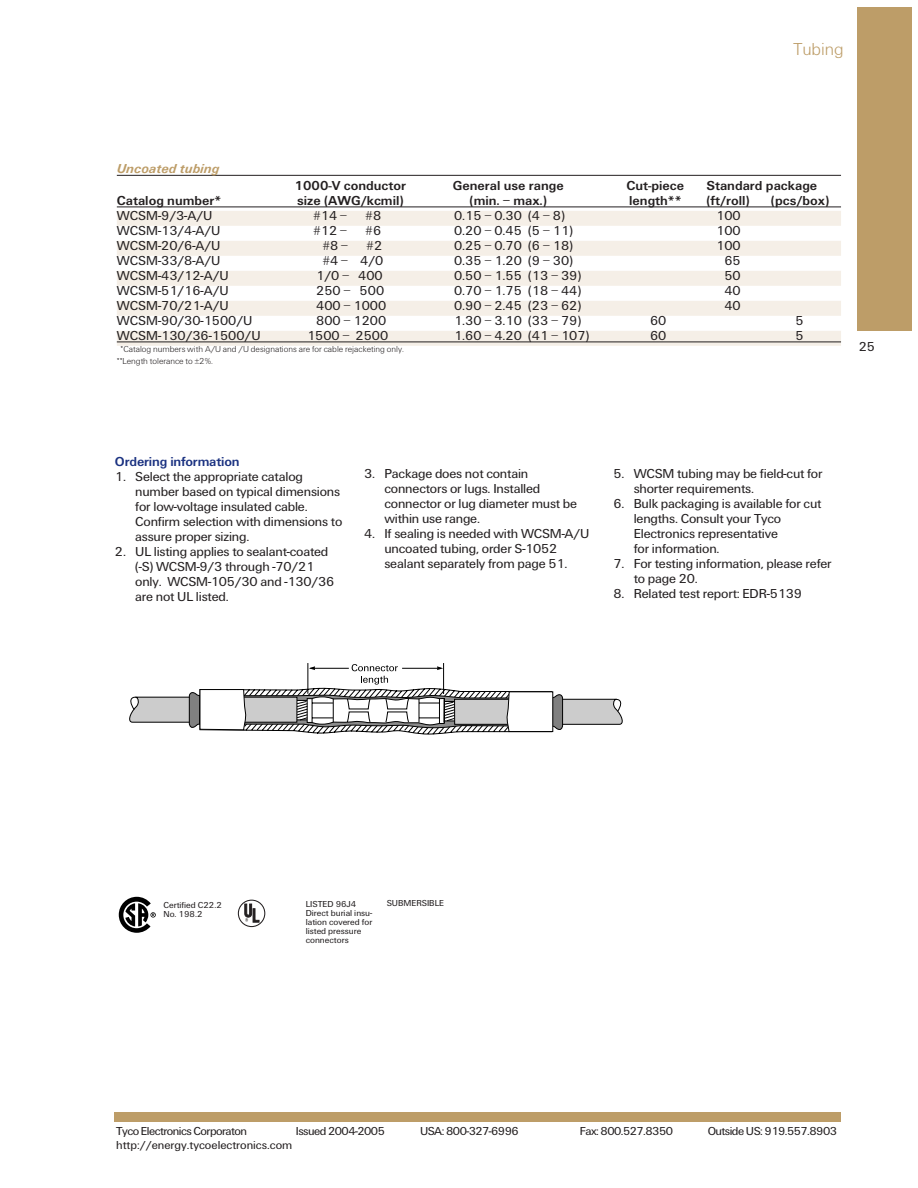
<style>
.page{position:relative;width:918px;height:1188px;background:#fff}
.page>*{position:absolute;margin:0;border:0;box-sizing:border-box;transform-origin:0 0}
.t1{font:300 18px "U45 Univers";color:#bd9d68}
.t2{font:13.5px/15px "U55 Univers";letter-spacing:-.01em;color:#231f20}
.t3{font:700 13.5px "U65 Univers";color:#231f20}
.t4{font:700 13.5px "U65 Univers";letter-spacing:-.015em;color:#1b3281}
.t5{font:italic 700 13.5px "U66 Univers";color:#bd9d68}
.t6{font:12px "U55 Univers";letter-spacing:-.04em;color:#231f20}
.t7{font:12px "U55 Univers";color:#231f20}
.t8{font:9px/9px "U55 Univers";color:#231f20}
.t9{font:300 9px/12px "U45 Univers";color:#231f20}
</style>
<div class="page">
<div style="left:857px;top:7px;width:54px;height:324px;background:#bd9d68"></div>
<div style="left:117px;top:211px;width:724px;height:15px;background:#f5efe7"></div>
<div style="left:117px;top:241px;width:724px;height:15px;background:#f5efe7"></div>
<div style="left:117px;top:271px;width:724px;height:15px;background:#f5efe7"></div>
<div style="left:117px;top:301px;width:724px;height:15px;background:#f5efe7"></div>
<div style="left:117px;top:331px;width:724px;height:15px;background:#f5efe7"></div>
<hr style="left:117px;top:175px;width:724px;height:1px;background:#231f20">
<hr style="left:117px;top:207px;width:724px;height:1px;background:#231f20">
<hr style="left:117px;top:342px;width:724px;height:1px;background:#231f20">
<hr style="left:308px;top:663px;width:1px;height:31px;background:#000">
<hr style="left:443px;top:663px;width:1px;height:31px;background:#000">
<svg style="left:119px;top:664px;width:504px;height:269px"></svg>
<div style="left:115px;top:1112px;width:726px;height:10px;background:#bd9d68"></div>
<h1 class="t1" style="left:793px;top:42px;width:52px">Tubing</h1>
<p class="t5" style="left:117px;top:163px;width:104px">Uncoated tubing</p>
<p class="t3" style="left:295px;top:180px;width:113px">1000-V conductor</p>
<p class="t3" style="left:453px;top:180px;width:112px">General use range</p>
<p class="t3" style="left:627px;top:180px;width:59px">Cut-piece</p>
<p class="t3" style="left:706px;top:180px;width:112px">Standard package</p>
<p class="t3" style="left:117px;top:195px;width:106px">Catalog number*</p>
<p class="t3" style="left:297px;top:195px;width:108px">size (AWG/kcmil)</p>
<p class="t3" style="left:470px;top:195px;width:79px">(min. – max.)</p>
<p class="t3" style="left:629px;top:195px;width:54px">length**</p>
<p class="t3" style="left:706px;top:195px;width:45px">(ft/roll)</p>
<p class="t3" style="left:771px;top:195px;width:60px">(pcs/box)</p>
<p class="t2" style="left:117px;top:209px;width:97px">WCSM-9/3-A/U</p>
<p class="t2" style="left:313px;top:209px;width:35px">#14 –</p>
<p class="t2" style="left:365px;top:209px;width:17px">#8</p>
<p class="t2" style="left:454px;top:209px;width:112px">0.15 – 0.30 (4 – 8)</p>
<p class="t2" style="left:716px;top:209px;width:26px">100</p>
<p class="t2" style="left:117px;top:224px;width:105px">WCSM-13/4-A/U</p>
<p class="t2" style="left:313px;top:224px;width:35px">#12 –</p>
<p class="t2" style="left:365px;top:224px;width:17px">#6</p>
<p class="t2" style="left:454px;top:224px;width:120px">0.20 – 0.45 (5 – 11)</p>
<p class="t2" style="left:716px;top:224px;width:26px">100</p>
<p class="t2" style="left:117px;top:239px;width:105px">WCSM-20/6-A/U</p>
<p class="t2" style="left:322px;top:239px;width:27px">#8 –</p>
<p class="t2" style="left:366px;top:239px;width:17px">#2</p>
<p class="t2" style="left:454px;top:239px;width:120px">0.25 – 0.70 (6 – 18)</p>
<p class="t2" style="left:716px;top:239px;width:26px">100</p>
<p class="t2" style="left:117px;top:254px;width:105px">WCSM-33/8-A/U</p>
<p class="t2" style="left:322px;top:254px;width:62px">#4 – 4/0</p>
<p class="t2" style="left:454px;top:254px;width:120px">0.35 – 1.20 (9 – 30)</p>
<p class="t2" style="left:724px;top:254px;width:18px">65</p>
<p class="t2" style="left:117px;top:269px;width:113px">WCSM-43/12-A/U</p>
<p class="t2" style="left:316px;top:269px;width:68px">1/0 – 400</p>
<p class="t2" style="left:454px;top:269px;width:129px">0.50 – 1.55 (13 – 39)</p>
<p class="t2" style="left:724px;top:269px;width:18px">50</p>
<p class="t2" style="left:117px;top:284px;width:113px">WCSM-51/16-A/U</p>
<p class="t2" style="left:316px;top:284px;width:69px">250 – 500</p>
<p class="t2" style="left:454px;top:284px;width:129px">0.70 – 1.75 (18 – 44)</p>
<p class="t2" style="left:724px;top:284px;width:18px">40</p>
<p class="t2" style="left:117px;top:299px;width:113px">WCSM-70/21-A/U</p>
<p class="t2" style="left:316px;top:299px;width:72px">400 – 1000</p>
<p class="t2" style="left:454px;top:299px;width:129px">0.90 – 2.45 (23 – 62)</p>
<p class="t2" style="left:724px;top:299px;width:18px">40</p>
<p class="t2" style="left:117px;top:314px;width:137px">WCSM-90/30-1500/U</p>
<p class="t2" style="left:316px;top:314px;width:72px">800 – 1200</p>
<p class="t2" style="left:454px;top:314px;width:129px">1.30 – 3.10 (33 – 79)</p>
<p class="t2" style="left:650px;top:314px;width:18px">60</p>
<p class="t2" style="left:796px;top:314px;width:10px">5</p>
<p class="t2" style="left:117px;top:329px;width:145px">WCSM-130/36-1500/U</p>
<p class="t2" style="left:307px;top:329px;width:83px">1500 – 2500</p>
<p class="t2" style="left:454px;top:329px;width:137px">1.60 – 4.20 (41 – 107)</p>
<p class="t2" style="left:650px;top:329px;width:18px">60</p>
<p class="t2" style="left:796px;top:329px;width:10px">5</p>
<p class="t9" style="left:117px;top:344px;width:288px;text-indent:4px">*Catalog numbers with A/U and /U designations are for cable rejacketing only. **Length tolerance to ±2%.</p>
<p class="t2" style="left:859px;top:340px;width:18px">25</p>
<p class="t4" style="left:115px;top:456px;width:126px">Ordering information</p>
<p class="t2" style="left:135px;top:470px;width:209px;text-indent:-20px">1. Select the appropriate catalog number based on typical dimensions for low-voltage insulated cable.<br>Confirm selection with dimensions to assure proper sizing.</p>
<p class="t2" style="left:135px;top:545px;width:201px;text-indent:-20px">2. UL listing applies to sealant-coated (-S) WCSM-9/3 through -70/21 only. WCSM-105/30 and -130/36 are not UL listed.</p>
<p class="t2" style="left:384px;top:467px;width:194px;text-indent:-20px">3. Package does not contain connectors or lugs. Installed connector or lug diameter must be within use range.</p>
<p class="t2" style="left:384px;top:527px;width:206px;text-indent:-20px">4. If sealing is needed with WCSM-A/U uncoated tubing, order S-1052 sealant separately from page 51.</p>
<p class="t2" style="left:634px;top:467px;width:190px;text-indent:-20px">5. WCSM tubing may be field-cut for shorter requirements.</p>
<p class="t2" style="left:634px;top:497px;width:189px;text-indent:-20px">6. Bulk packaging is available for cut lengths. Consult your Tyco<br>Electronics representative<br>for information.</p>
<p class="t2" style="left:634px;top:557px;width:200px;text-indent:-20px">7. For testing information, please refer to page 20.</p>
<p class="t2" style="left:613px;top:587px;width:190px">8. Related test report: EDR-5139</p>
<p class="t8" style="left:163px;top:901px;width:60px">Certified C22.2<br>No. 198.2</p>
<p class="t8" style="left:387px;top:899px;width:59px">SUBMERSIBLE</p>
<p class="t8" style="left:306px;top:901px;width:68px">LISTED 96J4<br>Direct burial insu&shy;lation covered for listed pressure connectors</p>
<p class="t6" style="left:116px;top:1127px;width:132px">Tyco Electronics Corporaton</p>
<p class="t6" style="left:296px;top:1127px;width:90px">Issued 2004-2005</p>
<p class="t6" style="left:420px;top:1127px;width:100px">USA: 800-327-6996</p>
<p class="t6" style="left:580px;top:1127px;width:95px">Fax: 800.527.8350</p>
<p class="t6" style="left:708px;top:1127px;width:131px">Outside US: 919.557.8903</p>
<p class="t7" style="left:116px;top:1140px;width:178px">http://energy.tycoelectronics.com</p>
</div>
